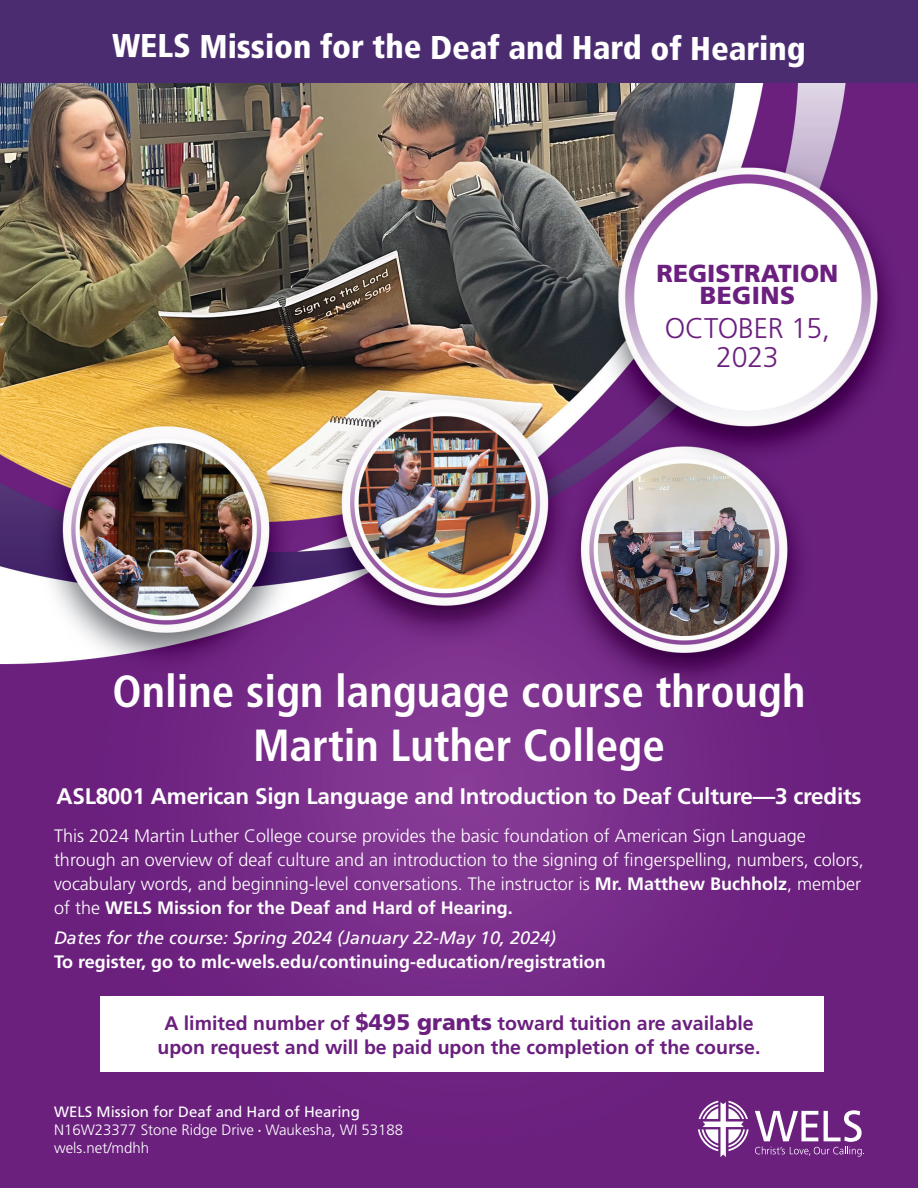
<style>
.page{position:relative;width:918px;height:1188px;background:#fff}
.page>*{position:absolute;margin:0;border:0;box-sizing:border-box;transform-origin:0 0}
.t1{font:700 condensed 45px/54px "Frutiger LT Std";color:#fff;text-align:center}
.t2{font:900 condensed 33px "Frutiger LT Std";letter-spacing:-.005em;color:#fff}
.t3{font:300 28.5px/28.5px "Frutiger LT Std";letter-spacing:-.01em;color:#6b1f7e;text-align:center}
.t4{font:900 24.6px/22px "Frutiger LT Std";color:#6b1f7e;text-align:center}
.t5{font:700 22.5px "Frutiger LT Std";letter-spacing:-.01em;color:#fff}
.t6{font:700 19.5px/24px "Frutiger LT Std";color:#6b1f7e;text-align:center}
.t7{font:300 18px/24px "Frutiger LT Std";color:#fff}
.t8{font:700 18px "Frutiger LT Std";color:#fff}
.t9{font:italic 18px "Frutiger LT Std";color:#fff}
.t10{font:300 15px "Frutiger LT Std";color:#fff}
.t11{font:15px "Frutiger LT Std";color:#fff}
.s1{font-weight:700}
.s2{font-weight:900;font-size:22.5px}
.s3{font-size:6px}
</style>
<div class="page">
<img style="left:0;top:82px;width:918px;height:1106px">
<svg style="left:698px;top:1101px;width:51px;height:56px"></svg>
<svg style="left:755px;top:1110px;width:109px;height:47px"></svg>
<div style="left:100px;top:996px;width:724px;height:76px;background:#fff"></div>
<div style="left:0;top:0;width:918px;height:82px;background:#4b2c70"></div>
<p class="t2" style="left:112px;top:27px;width:695px">WELS Mission for the Deaf and Hard of Hearing</p>
<p class="t4" style="left:657px;top:262px;width:183px">REGISTRATION<br>BEGINS</p>
<p class="t3" style="left:665px;top:315px;width:167px">OCTOBER 15,<br>2023</p>
<p class="t1" style="left:113px;top:664px;width:694px">Online sign language course through<br>Martin Luther College</p>
<p class="t5" style="left:56px;top:783px;width:807px">ASL8001 American Sign Language and Introduction to Deaf Culture—3 credits</p>
<p class="t7" style="left:54px;top:824px;width:811px">This 2024 Martin Luther College course provides the basic foundation of American Sign Language through an overview of deaf culture and an introduction to the signing of fingerspelling, numbers, colors, vocabulary words, and beginning-level conversations. The instructor is <span class="s1">Mr. Matthew Buchholz</span>, member of the <span class="s1">WELS Mission for the Deaf and Hard of Hearing.</span></p>
<p class="t9" style="left:54px;top:928px;width:504px">Dates for the course: Spring 2024 (January 22-May 10, 2024)</p>
<p class="t8" style="left:54px;top:952px;width:553px">To register, go to mlc-wels.edu/continuing-education/registration</p>
<p class="t6" style="left:157px;top:1011px;width:605px">A limited number of <span class="s2">$495 grants</span> toward tuition are available upon request and will be paid upon the completion of the course.</p>
<p class="t11" style="left:54px;top:1102px;width:307px">WELS Mission for Deaf and Hard of Hearing</p>
<p class="t10" style="left:54px;top:1121px;width:351px">N16W23377 Stone Ridge Drive <span class="s3">•</span> Waukesha, WI 53188</p>
<p class="t10" style="left:54px;top:1139px;width:97px">wels.net/mdhh</p>
</div>
